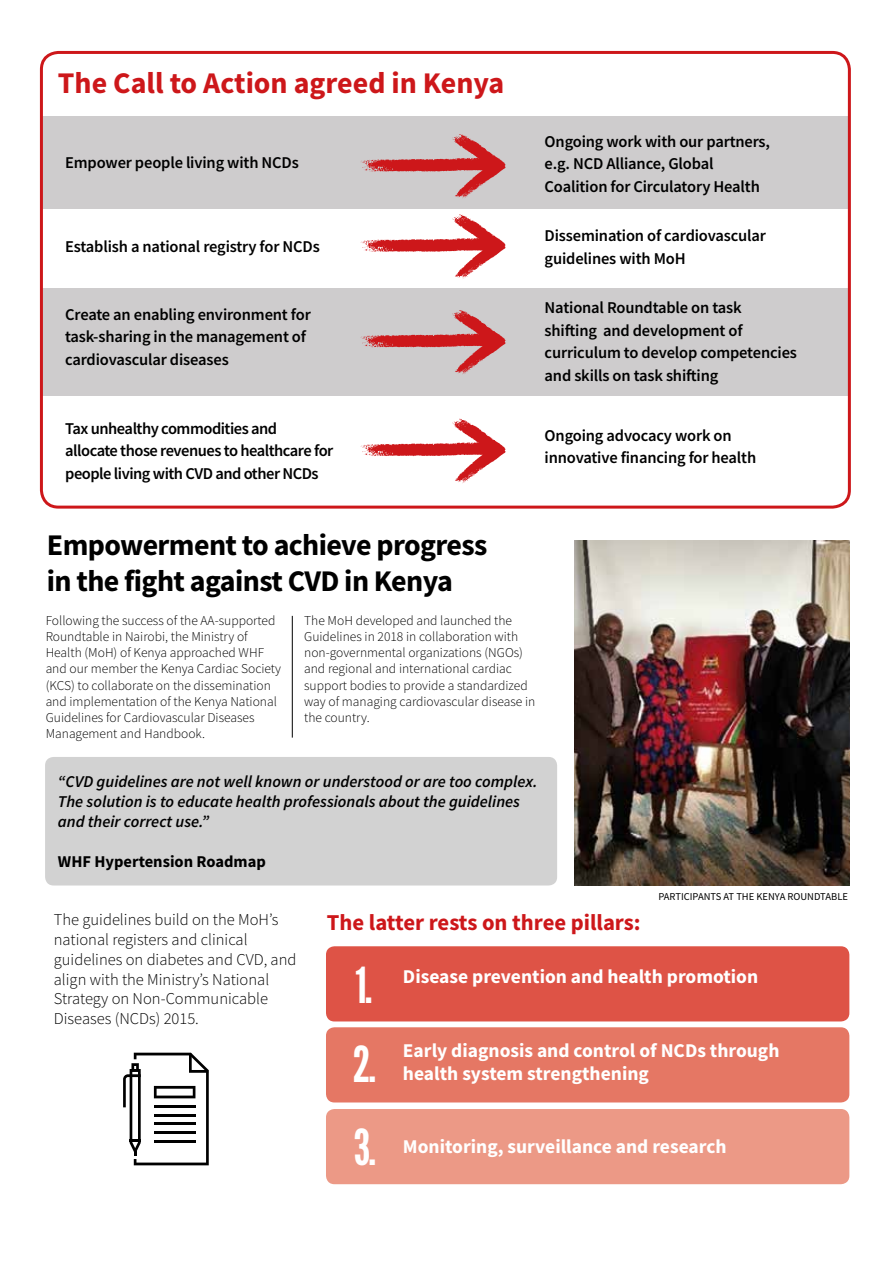
<style>
.page{position:relative;width:893px;height:1263px;background:#fff}
.page>*{position:absolute;margin:0;border:0;box-sizing:border-box;transform-origin:0 0}
.t1{font:49.5px/81.2px "League Gothic";color:#fff;text-align:justify}
.t2{font:700 30px/36px "Source Sans Pro";letter-spacing:-.02em;color:#000}
.t3{font:700 30px "Source Sans Pro";color:#cd171a}
.t4{font:700 22.65px "Source Sans Pro";color:#cd171a}
.t5{font:700 19.5px/23.4px "Source Sans Pro";color:#fff}
.t6{font:600 16.5px/22.5px "Source Sans Pro";letter-spacing:-.01em;color:#000}
.t7{font:300 16.5px/19.8px "Source Sans Pro";color:#000}
.t8{font:italic 600 16.5px/19.8px "Source Sans Pro";color:#000}
.t9{font:600 16.5px/22.5px "Source Sans Pro";letter-spacing:-.03em;color:#000}
.t10{font:700 16.5px "Source Sans Pro";color:#000}
.t11{font:300 13.5px/16.2px "Source Sans Pro";color:#000}
.t12{font:10.5px "Source Sans Pro";color:#000}
</style>
<div class="page">
<div style="left:326px;top:946px;width:523px;height:75px;background:#de5346;border-radius:9px"></div>
<div style="left:326px;top:1027px;width:523px;height:75px;background:#e57764;border-radius:9px"></div>
<div style="left:326px;top:1109px;width:523px;height:75px;background:#ec9986;border-radius:9px"></div>
<div style="left:45px;top:757px;width:512px;height:128px;background:#d2d2d2;border-radius:9px"></div>
<div style="left:41px;top:116px;width:808px;height:92px;background:#cecccd"></div>
<div style="left:41px;top:288px;width:808px;height:107px;background:#cecccd"></div>
<img style="left:574px;top:540px;width:275px;height:345px">
<svg style="left:123px;top:1053px;width:86px;height:112px"></svg>
<svg style="left:361px;top:134px;width:145px;height:64px"></svg>
<svg style="left:361px;top:214px;width:145px;height:65px"></svg>
<svg style="left:361px;top:310px;width:145px;height:64px"></svg>
<svg style="left:361px;top:419px;width:145px;height:64px"></svg>
<hr style="left:292px;top:616px;width:1px;height:122px;background:#000">
<div style="left:40px;top:51px;width:811px;height:458px;border:3px solid #cd171a;border-radius:17px"></div>
<h2 class="t3" style="left:58px;top:63px;width:448px">The Call to Action agreed in Kenya</h2>
<p class="t6" style="left:65px;top:151px;width:235px">Empower people living with NCDs</p>
<p class="t6" style="left:65px;top:235px;width:256px">Establish a national registry for NCDs</p>
<p class="t6" style="left:65px;top:303px;width:247px">Create an enabling environment for task-sharing in the management of cardiovascular diseases</p>
<p class="t9" style="left:65px;top:417px;width:270px">Tax unhealthy commodities and allocate those revenues to healthcare for people living with CVD and other NCDs</p>
<p class="t6" style="left:545px;top:130px;width:227px">Ongoing work with our partners, e.g. NCD Alliance, Global<br>Coalition for Circulatory Health</p>
<p class="t6" style="left:545px;top:224px;width:223px">Dissemination of cardiovascular guidelines with MoH</p>
<p class="t6" style="left:545px;top:296px;width:254px">National Roundtable on task shifting and development of curriculum to develop competencies and skills on task shifting</p>
<p class="t6" style="left:545px;top:424px;width:213px">Ongoing advocacy work on innovative financing for health</p>
<h2 class="t2" style="left:47px;top:527px;width:442px">Empowerment to achieve progress in the fight against CVD in Kenya</h2>
<p class="t11" style="left:46px;top:612px;width:237px">Following the success of the AA-supported Roundtable in Nairobi, the Ministry of Health (MoH) of Kenya approached WHF and our member the Kenya Cardiac Society (KCS) to collaborate on the dissemination and implementation of the Kenya National Guidelines for Cardiovascular Diseases Management and Handbook.</p>
<p class="t11" style="left:304px;top:612px;width:233px">The MoH developed and launched the Guidelines in 2018 in collaboration with non-governmental organizations (NGOs) and regional and international cardiac support bodies to provide a standardized way of managing cardiovascular disease in the country.</p>
<p class="t8" style="left:58px;top:772px;width:481px">“CVD guidelines are not well known or understood or are too complex.<br>The solution is to educate health professionals about the guidelines and their correct use.”</p>
<p class="t10" style="left:58px;top:850px;width:209px">WHF Hypertension Roadmap</p>
<p class="t12" style="left:658px;top:889px;width:191px">PARTICIPANTS AT THE KENYA ROUNDTABLE</p>
<p class="t7" style="left:54px;top:910px;width:244px">The guidelines build on the MoH’s national registers and clinical guidelines on diabetes and CVD, and align with the Ministry’s National<br>Strategy on Non-Communicable<br>Diseases (NCDs) 2015.</p>
<h3 class="t4" style="left:327px;top:907px;width:315px">The latter rests on three pillars:</h3>
<h3 class="t5" style="left:403px;top:965px;width:357px">Disease prevention and health promotion</h3>
<h1 class="t1" style="left:353px;top:945px;width:25px">1.<br>2.<br>3.</h1>
<h3 class="t5" style="left:403px;top:1038px;width:378px">Early diagnosis and control of NCDs through health system strengthening</h3>
<h3 class="t5" style="left:403px;top:1134px;width:325px">Monitoring, surveillance and research</h3>
</div>
